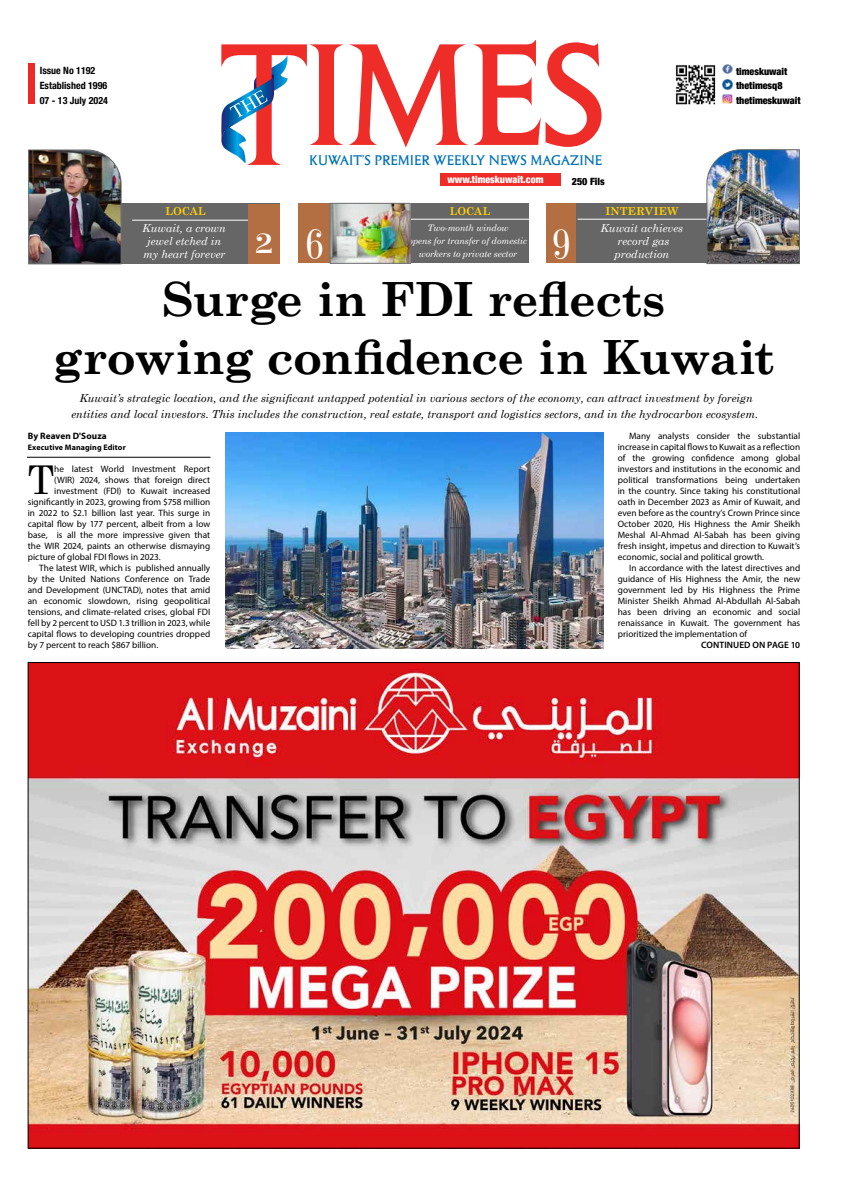
<style>
.page{position:relative;width:842px;height:1191px;background:#fff}
.page>*{position:absolute;margin:0;border:0;box-sizing:border-box;transform-origin:0 0}
.t1{font:700 47.2px/58px "Century Schoolbook";letter-spacing:-.02em;color:#000;text-align:center}
.t2{font:43.1px "Elsie";color:#fff;scale:.86 1}
.t3{font:41px "Elsie";color:#fff}
.t4{font:39.7px "Century Schoolbook";color:#000}
.t5{font:14.5px "Columna Sol SCD";color:#0071b8}
.t6{font:italic 11px/16px "Century Schoolbook";color:#000;text-align:center}
.t7{font:italic 11px/13px "Century Schoolbook";color:#fff;text-align:center}
.t8{font:700 11px "Century Schoolbook";letter-spacing:.015em;color:#ffcf01;scale:.96 1}
.t9{font:700 11px "Century Schoolbook";letter-spacing:.015em;color:#ffcf01}
.t10{font:900 condensed 10px/14.6px "Helvetica Neue";color:#000}
.t11{font:700 condensed 10px/15px "Helvetica Neue";color:#000}
.t12{font:900 condensed 10px "Helvetica Neue";color:#fff}
.t13{font:9.2px/11px "Myriad Pro";color:#000;text-align:justify}
.t14{font:600 9.2px "Myriad Pro";letter-spacing:.005em;color:#000}
.t15{font:700 9.2px "Myriad Pro";letter-spacing:.01em;color:#000}
.t16{font:italic 9px/12.8px "Century Schoolbook";letter-spacing:-.01em;color:#fff;text-align:center}
.t17{font:700 8px "Myriad Pro";letter-spacing:.015em;color:#000}
</style>
<div class="page">
<div style="left:30px;top:203px;width:250px;height:61px;background:#666"></div>
<hr style="left:132px;top:220px;width:140px;height:1px;background:#fff">
<img style="left:28px;top:150px;width:93px;height:114px">
<div style="left:248px;top:204px;width:31px;height:59px;background:#b36f41"></div>
<svg style="left:221px;top:40px;width:380px;height:125px"></svg>
<div style="left:441px;top:174px;width:120px;height:12px;background:#ee2d28"></div>
<svg style="left:722px;top:64px;width:10px;height:10px"></svg>
<svg style="left:723px;top:80px;width:9px;height:24px"></svg>
<div style="left:28px;top:63px;width:7px;height:40px;background:#ee2a29"></div>
<img style="left:675px;top:65px;width:41px;height:40px">
<div style="left:299px;top:203px;width:229px;height:60px;background:#666"></div>
<div style="left:546px;top:203px;width:253px;height:60px;background:#666"></div>
<div style="left:298px;top:203px;width:32px;height:60px;background:#b36f41"></div>
<div style="left:546px;top:203px;width:30px;height:60px;background:#b36f41"></div>
<hr style="left:403px;top:219px;width:140px;height:1px;background:#fff">
<hr style="left:578px;top:219px;width:139px;height:1px;background:#fff">
<img style="left:332px;top:205px;width:76px;height:56px">
<div style="left:330px;top:203px;width:80px;height:60px;border:1px solid #6d6e71"></div>
<img style="left:707px;top:149px;width:92px;height:115px">
<img style="left:30px;top:664px;width:767px;height:482px">
<img style="left:225px;top:432px;width:378px;height:216px">
<hr style="left:27px;top:457px;width:183px;height:1px;background:#000">
<p class="t11" style="left:40px;top:62px;width:70px">Issue No 1192<br>Established 1996<br>07 - 13 July 2024</p>
<p class="t10" style="left:736px;top:63px;width:66px">timeskuwait thetimesq8 thetimeskuwait</p>
<p class="t8" style="left:165px;top:204px;width:44px">LOCAL</p>
<h3 class="t5" style="left:309px;top:153px;width:294px">KUWAIT’S PREMIER WEEKLY NEWS MAGAZINE</h3>
<p class="t12" style="left:448px;top:172px;width:97px">www.timeskuwait.com</p>
<p class="t10" style="left:572px;top:173px;width:34px">250 Fils</p>
<p class="t8" style="left:450px;top:204px;width:44px">LOCAL</p>
<p class="t9" style="left:605px;top:204px;width:74px">INTERVIEW</p>
<p class="t16" style="left:409px;top:222px;width:120px">Two-month window<br>opens for transfer of domestic workers to private sector</p>
<p class="t7" style="left:601px;top:222px;width:84px">Kuwait achieves record gas</p>
<p class="t7" style="left:143px;top:221px;width:85px">Kuwait, a crown jewel etched in my heart forever</p>
<h3 class="t3" style="left:253px;top:217px;width:23px">2</h3>
<h2 class="t2" style="left:304px;top:220px;width:27px">6</h2>
<h2 class="t2" style="left:550px;top:212px;width:27px">9</h2>
<p class="t7" style="left:615px;top:247px;width:56px">production</p>
<h1 class="t1" style="left:53px;top:269px;width:723px">Surge in FDI reflects<br>growing confidence in Kuwait</h1>
<p class="t6" style="left:71px;top:390px;width:688px">Kuwait’s strategic location, and the significant untapped potential in various sectors of the economy, can attract investment by foreign entities and local investors. This includes the construction, real estate, transport and logistics sectors, and in the hydrocarbon ecosystem.</p>
<p class="t15" style="left:28px;top:430px;width:80px">By Reaven D'Souza</p>
<p class="t17" style="left:28px;top:442px;width:99px">Executive Managing Editor</p>
<h3 class="t4" style="left:28px;top:455px;width:28px">T</h3>
<p class="t13" style="left:54px;top:463px;width:157px">he latest World Investment Report</p>
<p class="t13" style="left:54px;top:474px;width:157px">(WIR) 2024, shows that foreign direct</p>
<p class="t13" style="left:54px;top:485px;width:157px">investment (FDI) to Kuwait increased</p>
<p class="t13" style="left:28px;top:496px;width:184px">significantly in 2023, growing from $758 million</p>
<p class="t13" style="left:28px;top:507px;width:184px">in 2022 to $2.1 billion last year. This surge in</p>
<p class="t13" style="left:28px;top:518px;width:184px">capital flow by 177 percent, albeit from a low</p>
<p class="t13" style="left:28px;top:529px;width:184px">base, is all the more impressive given that</p>
<p class="t13" style="left:28px;top:540px;width:184px">the WIR 2024, paints an otherwise dismaying</p>
<p class="t13" style="left:28px;top:551px;width:134px">picture of global FDI flows in 2023.</p>
<p class="t13" style="left:39px;top:562px;width:173px">The latest WIR, which is published annually</p>
<p class="t13" style="left:28px;top:573px;width:184px">by the United Nations Conference on Trade</p>
<p class="t13" style="left:28px;top:584px;width:184px">and Development (UNCTAD), notes that amid</p>
<p class="t13" style="left:28px;top:595px;width:184px">an economic slowdown, rising geopolitical</p>
<p class="t13" style="left:28px;top:606px;width:184px">tensions, and climate-related crises, global FDI</p>
<p class="t13" style="left:28px;top:617px;width:184px">fell by 2 percent to USD 1.3 trillion in 2023, while</p>
<p class="t13" style="left:28px;top:628px;width:184px">capital flows to developing countries dropped</p>
<p class="t13" style="left:28px;top:639px;width:132px">by 7 percent to reach $867 billion.</p>
<p class="t13" style="left:618px;top:430px;width:184px;text-indent:11px">Many analysts consider the substantial increase in capital flows to Kuwait as a reflection of the growing confidence among global investors and institutions in the economic and political transformations being undertaken in the country. Since taking his constitutional oath in December 2023 as Amir of Kuwait, and even before as the country’s Crown Prince since October 2020, His Highness the Amir Sheikh Meshal Al-Ahmad Al-Sabah has been giving fresh insight, impetus and direction to Kuwait’s economic, social and political growth.</p>
<p class="t13" style="left:618px;top:562px;width:184px;text-indent:11px">In accordance with the latest directives and guidance of His Highness the Amir, the new government led by His Highness the Prime Minister Sheikh Ahmad Al-Abdullah Al-Sabah has been driving an economic and social renaissance in Kuwait. The government has prioritized the implementation of</p>
<p class="t14" style="left:701px;top:639px;width:100px">CONTINUED ON PAGE 10</p>
</div>
